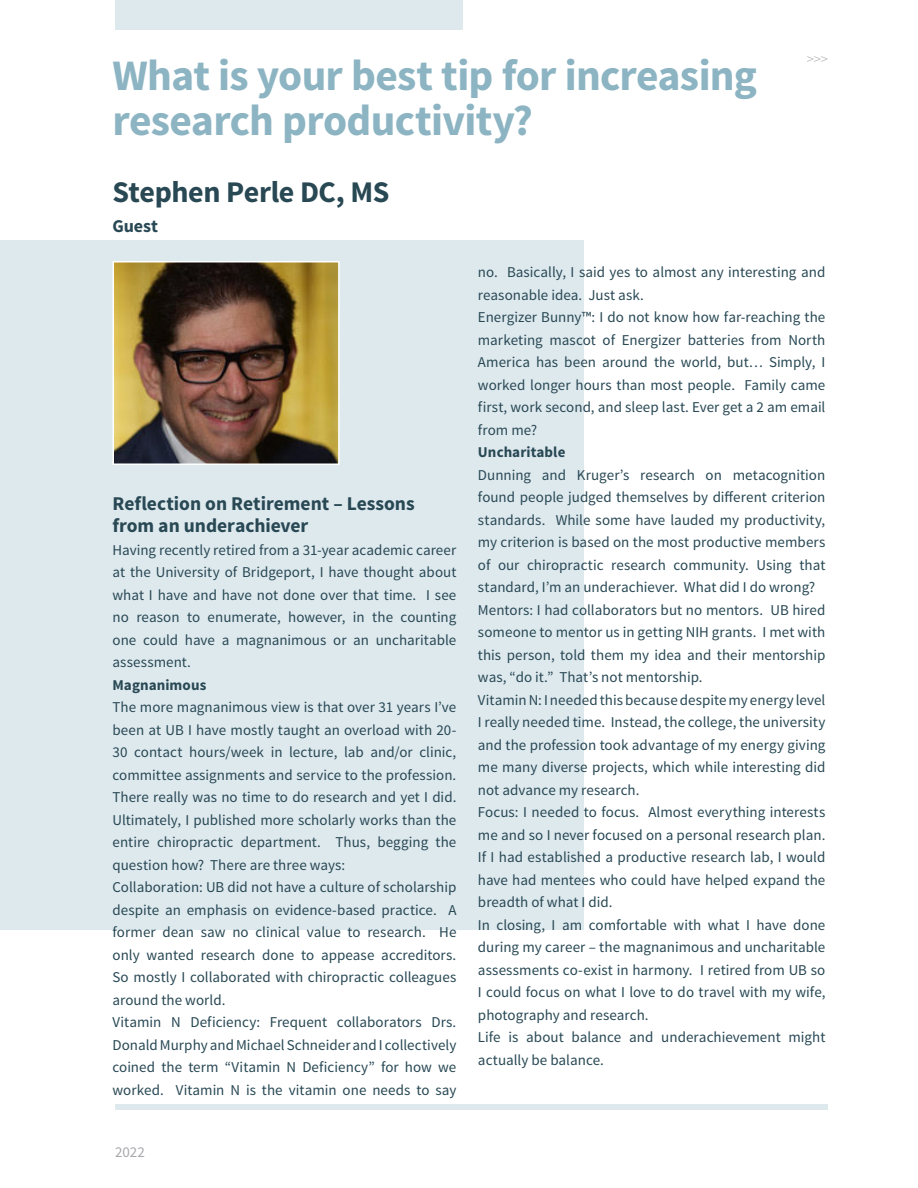
<style>
.page{position:relative;width:918px;height:1188px;background:#fff}
.page>*{position:absolute;margin:0;border:0;box-sizing:border-box;transform-origin:0 0}
.Headline_29_34_Left{font:700 43.5px/45px "Source Sans Pro";letter-spacing:-.015em;color:#8cb4c2}
.Headline_16_20_Left{font:700 30px "Source Sans Pro";letter-spacing:-.01em;color:#284854}
.Copy_Text_10_14_Left{font:700 19.5px/22.5px "Source Sans Pro";color:#284854}
.Headline_16_20_Left-2{font:700 18px "Source Sans Pro";letter-spacing:-.005em;color:#284854}
.Copy_Text_10_14_Left-2{font:15px/22.5px "Source Sans Pro";color:#284854;text-align:justify}
.Copy_Text_10_14_Left-3{font:700 15px "Source Sans Pro";letter-spacing:.005em;color:#284854}
.t1{font:15px "Source Sans Pro";color:#a8a9ad}
.t2{font:300 15px "Source Sans Pro";color:#a8a9ad}
</style>
<div class="page">
<div style="left:115px;top:0;width:348px;height:30px;background:#dee9ee"></div>
<div style="left:115px;top:1104px;width:713px;height:6px;background:#dee9ee"></div>
<div style="left:0;top:240px;width:584px;height:690px;background:#dee9ee"></div>
<img style="left:116px;top:264px;width:221px;height:198px">
<div style="left:113px;top:261px;width:227px;height:204px;border:2px solid #fff"></div>
<p class="Headline_29_34_Left" style="left:113px;top:55px;width:646px">What is your best tip for increasing research productivity?</p>
<p class="Headline_16_20_Left" style="left:113px;top:173px;width:279px">Stephen Perle DC, MS</p>
<p class="Headline_16_20_Left-2" style="left:113px;top:215px;width:47px">Guest</p>
<p class="t2" style="left:807px;top:50px;width:23px">&gt;&gt;&gt;</p>
<p class="Copy_Text_10_14_Left" style="left:113px;top:493px;width:304px">Reflection on Retirement – Lessons from an underachiever</p>
<p class="Copy_Text_10_14_Left-2" style="left:113px;top:539px;width:345px">Having recently retired from a 31-year academic career at the University of Bridgeport, I have thought about what I have and have not done over that time. I see no reason to enumerate, however, in the counting one could have a magnanimous or an uncharitable assessment.</p>
<p class="Copy_Text_10_14_Left-3" style="left:113px;top:675px;width:95px">Magnanimous</p>
<p class="Copy_Text_10_14_Left-2" style="left:113px;top:697px;width:345px">The more magnanimous view is that over 31 years I’ve been at UB I have mostly taught an overload with 20- 30 contact hours/week in lecture, lab and/or clinic, committee assignments and service to the profession.<br>There really was no time to do research and yet I did.<br>Ultimately, I published more scholarly works than the entire chiropractic department. Thus, begging the question how? There are three ways:</p>
<p class="Copy_Text_10_14_Left-2" style="left:113px;top:877px;width:345px">Collaboration: UB did not have a culture of scholarship despite an emphasis on evidence-based practice. A former dean saw no clinical value to research. He only wanted research done to appease accreditors.<br>So mostly I collaborated with chiropractic colleagues around the world.</p>
<p class="Copy_Text_10_14_Left-2" style="left:113px;top:1012px;width:345px">Vitamin N Deficiency: Frequent collaborators Drs.<br>Donald Murphy and Michael Schneider and I collectively coined the term “Vitamin N Deficiency” for how we worked. Vitamin N is the vitamin one needs to say</p>
<p class="t1" style="left:115px;top:1142px;width:31px">2022</p>
<p class="Copy_Text_10_14_Left-2" style="left:478px;top:262px;width:349px">no. Basically, I said yes to almost any interesting and reasonable idea. Just ask.</p>
<p class="Copy_Text_10_14_Left-2" style="left:478px;top:307px;width:349px">Energizer Bunny™: I do not know how far-reaching the marketing mascot of Energizer batteries from North America has been around the world, but… Simply, I worked longer hours than most people. Family came first, work second, and sleep last. Ever get a 2 am email from me?</p>
<p class="Copy_Text_10_14_Left-3" style="left:478px;top:443px;width:89px">Uncharitable</p>
<p class="Copy_Text_10_14_Left-2" style="left:478px;top:464px;width:349px">Dunning and Kruger’s research on metacognition found people judged themselves by different criterion standards. While some have lauded my productivity, my criterion is based on the most productive members of our chiropractic research community. Using that standard, I’m an underachiever. What did I do wrong?</p>
<p class="Copy_Text_10_14_Left-2" style="left:478px;top:599px;width:349px">Mentors: I had collaborators but no mentors. UB hired someone to mentor us in getting NIH grants. I met with this person, told them my idea and their mentorship was, “do it.” That’s not mentorship.</p>
<p class="Copy_Text_10_14_Left-2" style="left:478px;top:689px;width:349px">Vitamin N: I needed this because despite my energy level I really needed time. Instead, the college, the university and the profession took advantage of my energy giving me many diverse projects, which while interesting did not advance my research.</p>
<p class="Copy_Text_10_14_Left-2" style="left:478px;top:802px;width:349px">Focus: I needed to focus. Almost everything interests me and so I never focused on a personal research plan.<br>If I had established a productive research lab, I would have had mentees who could have helped expand the breadth of what I did.</p>
<p class="Copy_Text_10_14_Left-2" style="left:478px;top:914px;width:349px">In closing, I am comfortable with what I have done during my career – the magnanimous and uncharitable assessments co-exist in harmony. I retired from UB so I could focus on what I love to do travel with my wife, photography and research.</p>
<p class="Copy_Text_10_14_Left-2" style="left:478px;top:1027px;width:349px">Life is about balance and underachievement might actually be balance.</p>
</div>
